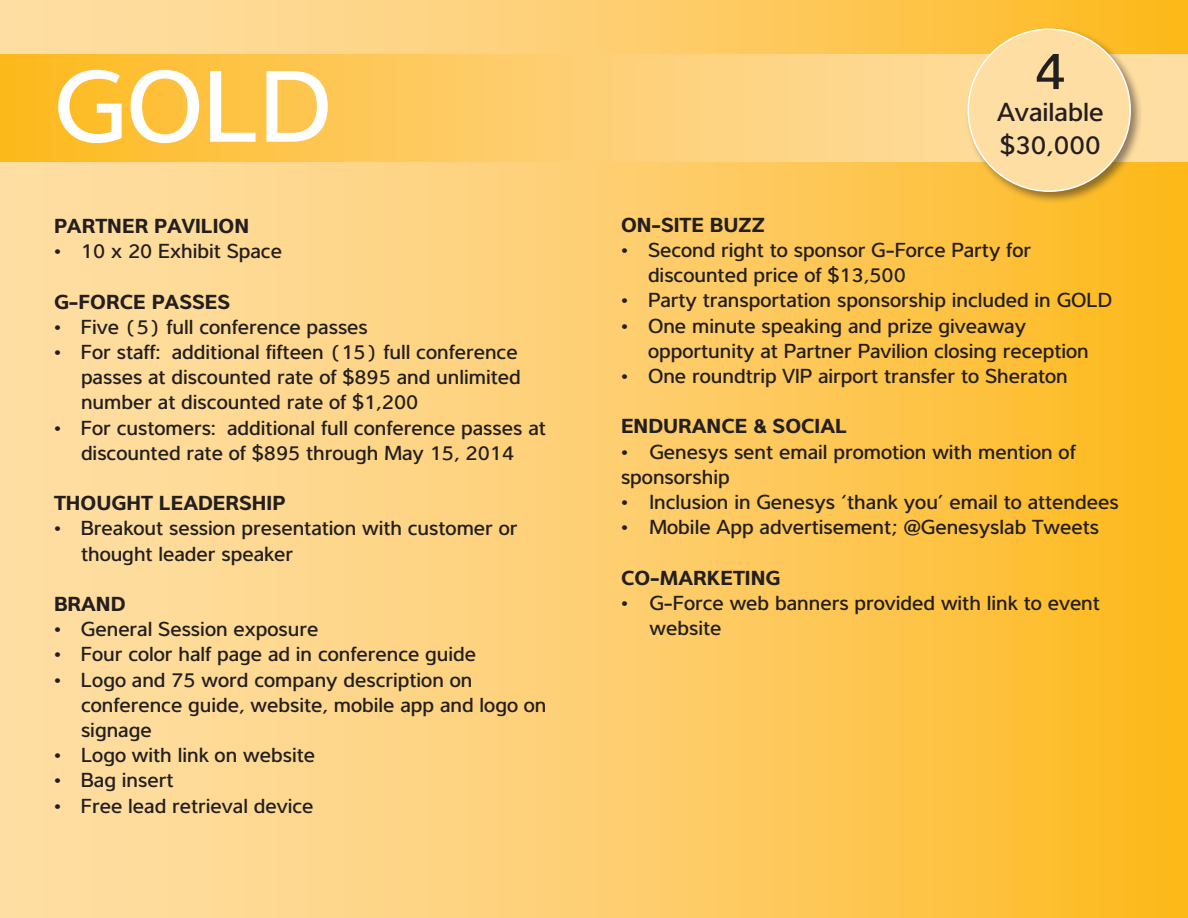
<style>
.page{position:relative;width:1188px;height:918px;background:#fff}
.page>*{position:absolute;margin:0;border:0;box-sizing:border-box;transform-origin:0 0}
.t1{font:500 105px "Interval";color:#fff}
.t2{font:500 54px "Interval";color:#231f20}
.t3{font:500 27px "Interval";color:#231f20}
.t4{font:500 21px/25.2px "Interval";color:#231f20}
.t5{font:700 21px "Interval";color:#231f20}
</style>
<div class="page">
<div style="left:0;top:0;width:1188px;height:918px;background:linear-gradient(to right,#ffe1b1,#fdbb26)"></div>
<svg style="left:0;top:54px;width:1188px;height:108px;background:#fdcc65"></svg>
<div style="left:965px;top:26px;width:178px;height:178px;background:#231f20;opacity:.5"></div>
<div style="left:968px;top:29px;width:162px;height:162px;background:#ffdea4;border-radius:50%"></div>
<p class="t1" style="left:54px;top:47px;width:278px">GOLD</p>
<p class="t5" style="left:54px;top:213px;width:197px">PARTNER PAVILION</p>
<p class="t4" style="left:54px;top:238px;width:229px">• 10 x 20 Exhibit Space</p>
<p class="t5" style="left:54px;top:289px;width:178px">G-FORCE PASSES</p>
<p class="t4" style="left:54px;top:314px;width:315px">• Five (5) full conference passes</p>
<p class="t4" style="left:81px;top:339px;width:441px;text-indent:-27px">• For staff: additional fifteen (15) full conference passes at discounted rate of $895 and unlimited number at discounted rate of $1,200</p>
<p class="t4" style="left:54px;top:415px;width:493px;text-align:center">• For customers: additional full conference passes at discounted rate of $895 through May 15, 2014</p>
<p class="t5" style="left:54px;top:490px;width:233px">THOUGHT LEADERSHIP</p>
<p class="t4" style="left:81px;top:516px;width:438px;text-indent:-27px">• Breakout session presentation with customer or thought leader speaker</p>
<p class="t5" style="left:54px;top:591px;width:73px">BRAND</p>
<p class="t4" style="left:54px;top:616px;width:266px">• General Session exposure</p>
<p class="t4" style="left:54px;top:642px;width:424px">• Four color half page ad in conference guide</p>
<p class="t4" style="left:81px;top:667px;width:467px;text-indent:-27px">• Logo and 75 word company description on conference guide, website, mobile app and logo on signage</p>
<p class="t4" style="left:54px;top:742px;width:263px">• Logo with link on website</p>
<p class="t4" style="left:54px;top:768px;width:121px">• Bag insert</p>
<p class="t4" style="left:54px;top:793px;width:261px">• Free lead retrieval device</p>
<p class="t2" style="left:1035px;top:40px;width:33px">4</p>
<p class="t3" style="left:997px;top:97px;width:108px">Available</p>
<p class="t3" style="left:1000px;top:130px;width:102px">$30,000</p>
<p class="t5" style="left:621px;top:212px;width:145px">ON-SITE BUZZ</p>
<p class="t4" style="left:648px;top:237px;width:385px;text-indent:-27px">• Second right to sponsor G-Force Party for discounted price of $13,500</p>
<p class="t4" style="left:621px;top:288px;width:493px">• Party transportation sponsorship included in GOLD</p>
<p class="t4" style="left:648px;top:313px;width:442px;text-indent:-27px">• One minute speaking and prize giveaway opportunity at Partner Pavilion closing reception</p>
<p class="t4" style="left:621px;top:363px;width:448px">• One roundtrip VIP airport transfer to Sheraton</p>
<p class="t5" style="left:621px;top:413px;width:228px">ENDURANCE &amp; SOCIAL</p>
<p class="t4" style="left:621px;top:439px;width:456px">• Genesys sent email promotion with mention of sponsorship</p>
<p class="t4" style="left:621px;top:489px;width:499px">• Inclusion in Genesys ‘thank you’ email to attendees</p>
<p class="t4" style="left:621px;top:514px;width:480px">• Mobile App advertisement; @Genesyslab Tweets</p>
<p class="t5" style="left:621px;top:565px;width:161px">CO-MARKETING</p>
<p class="t4" style="left:649px;top:590px;width:452px;text-indent:-28px">• G-Force web banners provided with link to event website</p>
</div>
